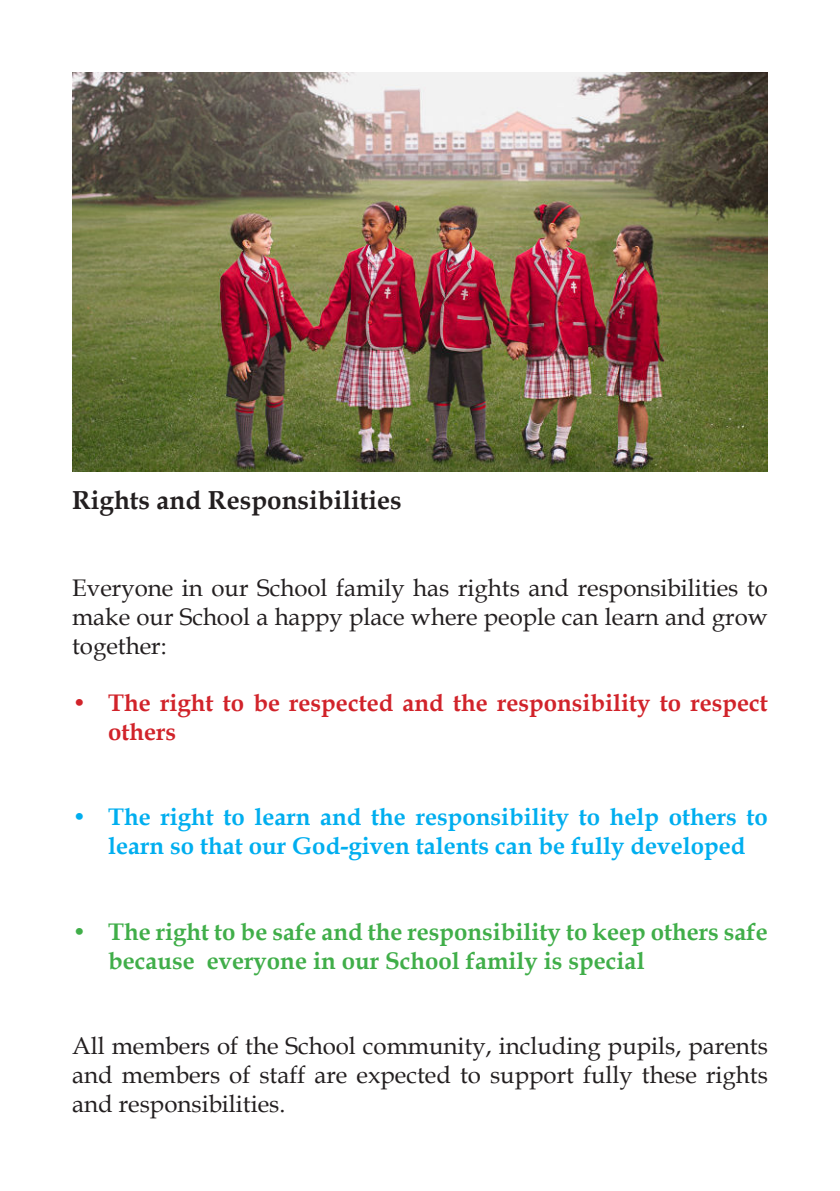
<style>
.page{position:relative;width:840px;height:1191px;background:#fff}
.page>*{position:absolute;margin:0;border:0;box-sizing:border-box;transform-origin:0 0}
.t1{font:700 26px "Book Antiqua";color:#231f20}
.t2{font:24px/28.8px "Book Antiqua";color:#231f20;text-align:justify}
.t3{font:700 24px/28.8px "Book Antiqua";color:#00aeef;text-align:center}
.t4{font:700 24px/28.8px "Book Antiqua";color:#40ae49}
.t5{font:700 24px/28.8px "Book Antiqua";color:#d1232a}
</style>
<div class="page">
<img style="left:72px;top:72px;width:695px;height:400px">
<p class="t1" style="left:72px;top:490px;width:331px">Rights and Responsibilities</p>
<p class="t2" style="left:72px;top:576px;width:697px">Everyone in our School family has rights and responsibilities to make our School a happy place where people can learn and grow together:</p>
<p class="t5" style="left:108px;top:691px;width:661px;text-indent:-36px">• The right to be respected and the responsibility to respect others</p>
<p class="t3" style="left:72px;top:805px;width:697px">• The right to learn and the responsibility to help others to learn so that our God-given talents can be fully developed</p>
<p class="t4" style="left:108px;top:919px;width:661px;text-indent:-36px">• The right to be safe and the responsibility to keep others safe because everyone in our School family is special</p>
<p class="t2" style="left:72px;top:1034px;width:697px">All members of the School community, including pupils, parents and members of staff are expected to support fully these rights and responsibilities.</p>
</div>
